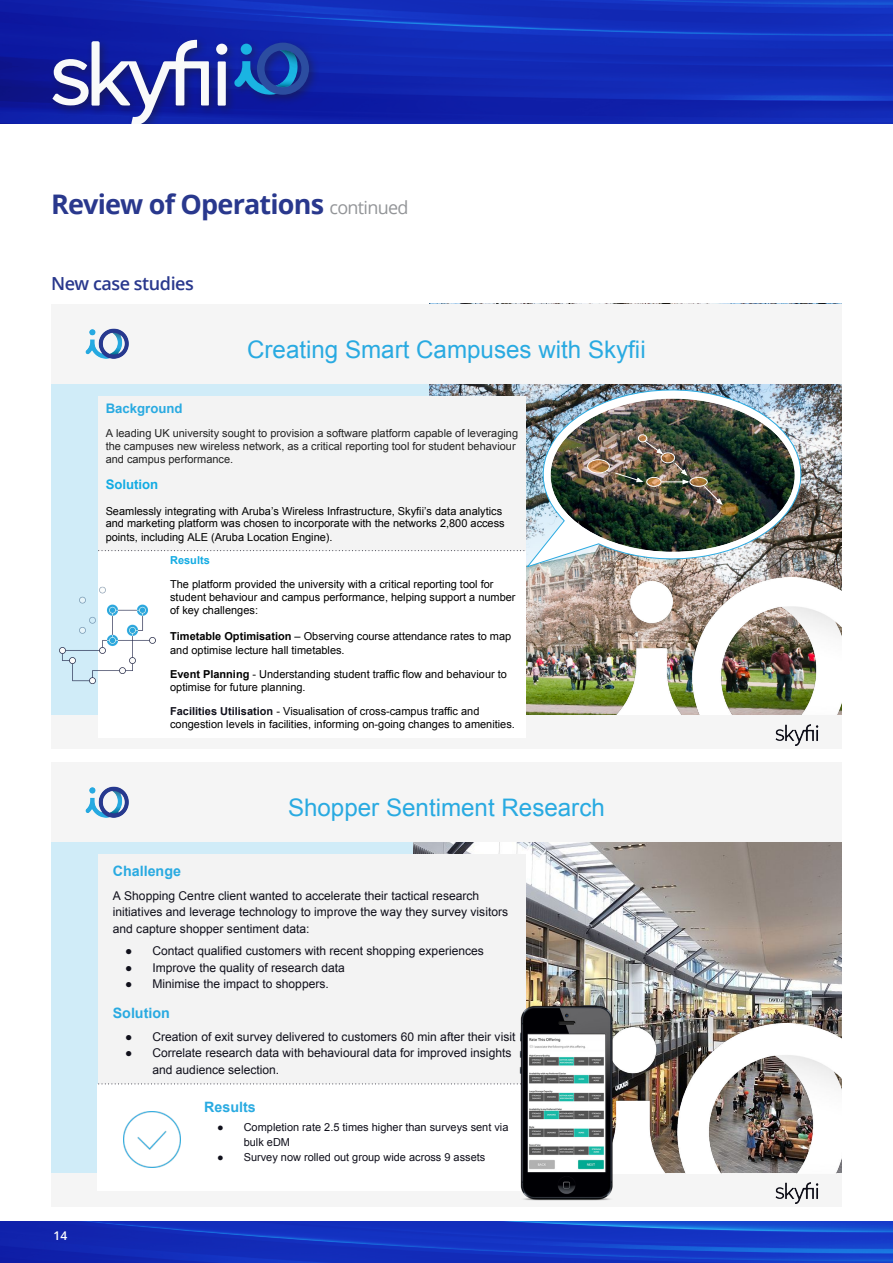
<style>
.page{position:relative;width:893px;height:1263px;background:#fff}
.page>*{position:absolute;margin:0;border:0;box-sizing:border-box;transform-origin:0 0}
.t1{font:700 27px "Open Sans";letter-spacing:-.03em;color:#29388d}
.t2{font:26.4px "Arial";color:#29aae1}
.t3{font:24.15px "Arial";color:#29aae1}
.t4{font:600 18px "Open Sans";letter-spacing:-.025em;color:#29388d}
.t5{font:700 14.25px "Arial";color:#29aae1}
.t6{font:700 13.2px "Arial";color:#29aae1}
.t7{font:700 13.2px "Arial";color:#12abe3}
.t8{font:12.15px/16.6px "Arial";color:#10101b}
.t9{font:600 12px "Open Sans";color:#fff}
.t10{font:10.95px/13px "Arial";color:#000}
.t11{font:10.95px/13px "Arial";color:#222}
.t12{font:10.95px/14.9px "Arial";color:#10101b}
.t13{font:700 10.95px "Arial";color:#12abe3}
.s1{font-weight:400;font-size:18px;color:#939598}
.s2{font-weight:700}
.s3{font-weight:700;color:#10101b}
</style>
<div class="page">
<img style="left:0;top:0;width:893px;height:123px">
<img style="left:0;top:1221px;width:893px;height:42px">
<div style="left:48px;top:35px;width:272px;height:101px;background:#231f20;opacity:.45"></div>
<div style="left:218px;top:61px;width:8px;height:45px;background:#f9fafa"></div>
<div style="left:216px;top:44px;width:11px;height:11px;background:#f9fafa;border-radius:50%"></div>
<svg style="left:52px;top:40px;width:157px;height:84px"></svg>
<svg style="left:234px;top:43px;width:75px;height:52px"></svg>
<svg style="left:276px;top:73px;width:20px;height:14px"></svg>
<div style="left:0;top:124px;width:893px;height:45px;background:#fff"></div>
<div style="left:51px;top:841px;width:791px;height:332px;background:#d0ecf8"></div>
<img style="left:414px;top:841px;width:428px;height:182px">
<div style="left:98px;top:855px;width:428px;height:344px;background:#f3f3f3"></div>
<div style="left:51px;top:762px;width:791px;height:79px;background:#f5f5f5"></div>
<img style="left:86px;top:787px;width:43px;height:30px">
<div style="left:51px;top:1173px;width:791px;height:33px;background:#f5f5f5"></div>
<img style="left:775px;top:1182px;width:44px;height:21px">
<div style="left:97px;top:1084px;width:428px;height:107px;background:#fff"></div>
<svg style="left:98px;top:1083px;width:407px;height:1px"></svg>
<img style="left:124px;top:1111px;width:56px;height:57px">
<img style="left:627px;top:1023px;width:215px;height:150px">
<img style="left:507px;top:995px;width:120px;height:206px">
<div style="left:51px;top:383px;width:791px;height:332px;background:#d0ecf8"></div>
<img style="left:429px;top:383px;width:413px;height:332px">
<div style="left:98px;top:396px;width:428px;height:345px;background:#f3f3f3"></div>
<div style="left:51px;top:304px;width:791px;height:79px;background:#f5f5f5"></div>
<img style="left:86px;top:329px;width:43px;height:30px">
<div style="left:51px;top:715px;width:791px;height:33px;background:#f5f5f5"></div>
<img style="left:606px;top:578px;width:236px;height:137px">
<img style="left:775px;top:724px;width:44px;height:21px">
<img style="left:526px;top:383px;width:287px;height:186px">
<img style="left:550px;top:398px;width:245px;height:154px">
<svg style="left:703px;top:485px;width:20px;height:21px"></svg>
<div style="left:690px;top:477px;width:17px;height:9px;background:#f49231;border-radius:50%;opacity:.5"></div>
<div style="left:689px;top:477px;width:19px;height:10px;border:1px solid #fff;border-radius:50%"></div>
<div style="left:588px;top:460px;width:21px;height:13px;background:#f49231;border-radius:50%;opacity:.5"></div>
<div style="left:587px;top:459px;width:23px;height:14px;border:1px solid #fff;border-radius:50%"></div>
<img style="left:614px;top:431px;width:76px;height:72px">
<div style="left:98px;top:551px;width:427px;height:186px;background:#fff"></div>
<svg style="left:98px;top:550px;width:429px;height:1px"></svg>
<img style="left:59px;top:586px;width:97px;height:98px">
<h1 class="t1" style="left:51px;top:185px;width:359px">Review of Operations <span class="s1">continued</span></h1>
<h3 class="t4" style="left:51px;top:271px;width:144px">New case studies</h3>
<h2 class="t2" style="left:247px;top:332px;width:400px">Wi-Fi &amp; Digital Signage Campaign</h2>
<h3 class="t3" style="left:247px;top:333px;width:400px">Creating Smart Campuses with Skyfii</h3>
<p class="t6" style="left:106px;top:399px;width:78px">Background</p>
<p class="t11" style="left:106px;top:427px;width:414px">A leading UK university sought to provision a software platform capable of leveraging the campuses new wireless network, as a critical reporting tool for student behaviour and campus performance.</p>
<p class="t7" style="left:106px;top:476px;width:54px">Solution</p>
<p class="t10" style="left:106px;top:504px;width:401px">Seamlessly integrating with Aruba’s Wireless Infrastructure, Skyfii’s data analytics and marketing platform was chosen to incorporate with the networks 2,800 access points, including ALE (Aruba Location Engine).</p>
<p class="t13" style="left:170px;top:553px;width:41px">Results</p>
<p class="t10" style="left:170px;top:578px;width:347px">The platform provided the university with a critical reporting tool for student behaviour and campus performance, helping support a number of key challenges:</p>
<p class="t10" style="left:170px;top:630px;width:343px"><span class="s2">Timetable Optimisation</span> – Observing course attendance rates to map and optimise lecture hall timetables.</p>
<p class="t10" style="left:170px;top:668px;width:338px"><span class="s2">Event Planning</span> - Understanding student traffic flow and behaviour to optimise for future planning.</p>
<p class="t10" style="left:170px;top:705px;width:346px"><span class="s3">Facilities Utilisation</span> - Visualisation of cross-campus traffic and congestion levels in facilities, informing on-going changes to amenities.</p>
<h2 class="t2" style="left:247px;top:790px;width:400px">Wi-Fi &amp; Digital Signage Campaign</h2>
<h3 class="t3" style="left:288px;top:791px;width:318px">Shopper Sentiment Research</h3>
<h3 class="t5" style="left:113px;top:862px;width:70px">Challenge</h3>
<p class="t8" style="left:113px;top:887px;width:397px">A Shopping Centre client wanted to accelerate their tactical research initiatives and leverage technology to improve the way they survey visitors and capture shopper sentiment data:</p>
<p class="t8" style="left:125px;top:942px;width:360px">● Contact qualified customers with recent shopping experiences</p>
<p class="t8" style="left:125px;top:959px;width:221px">● Improve the quality of research data</p>
<p class="t8" style="left:125px;top:975px;width:205px">● Minimise the impact to shoppers.</p>
<h3 class="t5" style="left:113px;top:1003px;width:59px">Solution</h3>
<p class="t8" style="left:125px;top:1028px;width:392px">● Creation of exit survey delivered to customers 60 min after their visit</p>
<p class="t8" style="left:152px;top:1045px;width:361px;text-indent:-27px">● Correlate research data with behavioural data for improved insights and audience selection.</p>
<p class="t9" style="left:53px;top:1228px;width:15px">14</p>
<h3 class="t5" style="left:204px;top:1097px;width:53px">Results</h3>
<p class="t12" style="left:244px;top:1120px;width:266px;text-indent:-26px">● Completion rate 2.5 times higher than surveys sent via bulk eDM</p>
<p class="t12" style="left:217px;top:1149px;width:270px">● Survey now rolled out group wide across 9 assets</p>
</div>
